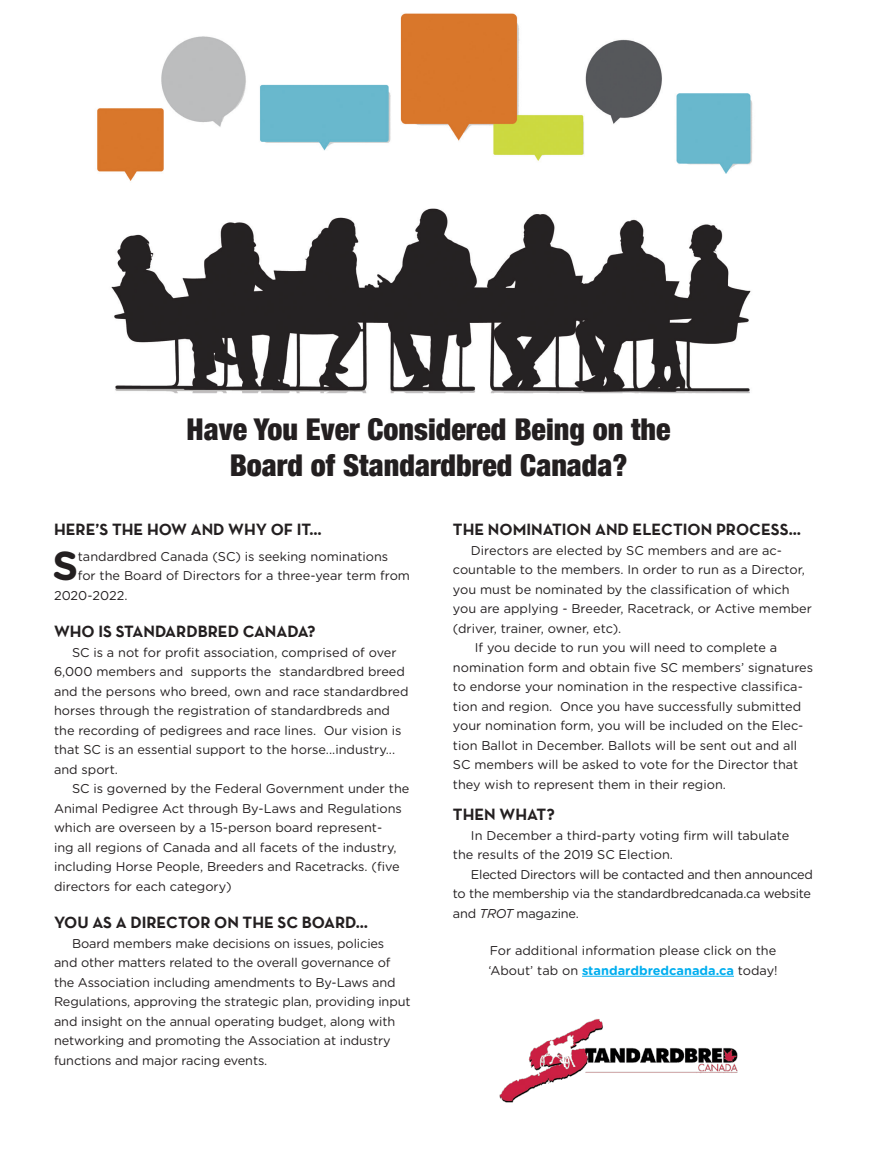
<style>
.page{position:relative;width:878px;height:1175px;background:#fff}
.page>*{position:absolute;margin:0;border:0;box-sizing:border-box;transform-origin:0 0}
.t1{font:700 40.35px "Gotham Rounded";color:#231f20}
.t2{font:900 condensed 30px "Helvetica Neue";color:#231f20}
.t3{font:700 16.5px "Neutra Text";color:#231f20}
.t4{font:12.75px/19.5px "Gotham Rounded";color:#231f20}
.t5{font:12.75px/19.5px "Gotham Rounded";letter-spacing:-.02em;color:#231f20}
.t6{font:700 12.75px "Gotham Rounded";color:#00aeef}
.s1{font-style:italic}
.s2{font-weight:400;color:#231f20}
</style>
<div class="page">
<img style="left:97px;top:13px;width:656px;height:381px">
<img style="left:499px;top:975px;width:239px;height:128px">
<p class="t2" style="left:186px;top:411px;width:485px">Have You Ever Considered Being on the</p>
<p class="t2" style="left:230px;top:447px;width:399px">Board of Standardbred Canada?</p>
<p class="t3" style="left:54px;top:519px;width:269px">HERE’S THE HOW AND WHY OF IT…</p>
<p class="t1" style="left:52px;top:536px;width:27px">S</p>
<p class="t4" style="left:78px;top:546px;width:312px">tandardbred Canada (SC) is seeking nominations</p>
<p class="t4" style="left:78px;top:565px;width:334px">for the Board of Directors for a three-year term from</p>
<p class="t4" style="left:54px;top:585px;width:75px">2020-2022.</p>
<p class="t3" style="left:54px;top:621px;width:263px">WHO IS STANDARDBRED CANADA?</p>
<p class="t4" style="left:54px;top:642px;width:356px;text-indent:18px">SC is a not for profit association, comprised of over 6,000 members and supports the standardbred breed and the persons who breed, own and race standardbred horses through the registration of standardbreds and the recording of pedigrees and race lines. Our vision is that SC is an essential support to the horse...industry... and sport.</p>
<p class="t4" style="left:54px;top:778px;width:357px;text-indent:18px">SC is governed by the Federal Government under the Animal Pedigree Act through By-Laws and Regulations which are overseen by a 15-person board represent-<br>ing all regions of Canada and all facets of the industry, including Horse People, Breeders and Racetracks. (five directors for each category)</p>
<p class="t3" style="left:54px;top:912px;width:315px">YOU AS A DIRECTOR ON THE SC BOARD…</p>
<p class="t4" style="left:54px;top:933px;width:358px;text-indent:18px">Board members make decisions on issues, policies and other matters related to the overall governance of the Association including amendments to By-Laws and Regulations, approving the strategic plan, providing input and insight on the annual operating budget, along with networking and promoting the Association at industry functions and major racing events.</p>
<p class="t3" style="left:453px;top:519px;width:349px">THE NOMINATION AND ELECTION PROCESS…</p>
<p class="t4" style="left:453px;top:540px;width:360px;text-indent:18px">Directors are elected by SC members and are ac&shy;countable to the members. In order to run as a Director, you must be nominated by the classification of which you are applying - Breeder, Racetrack, or Active member (driver, trainer, owner, etc).</p>
<p class="t4" style="left:453px;top:637px;width:362px;text-indent:22px">If you decide to run you will need to complete a nomination form and obtain five SC members’ signatures to endorse your nomination in the respective classifica&shy;tion and region. Once you have successfully submitted your nomination form, you will be included on the Elec&shy;tion Ballot in December. Ballots will be sent out and all SC members will be asked to vote for the Director that they wish to represent them in their region.</p>
<p class="t3" style="left:453px;top:804px;width:103px">THEN WHAT?</p>
<p class="t4" style="left:453px;top:825px;width:338px;text-indent:18px">In December a third-party voting firm will tabulate the results of the 2019 SC Election.</p>
<p class="t5" style="left:453px;top:864px;width:361px;text-indent:18px">Elected Directors will be contacted and then announced to the membership via the standardbredcanada.ca website and <span class="s1">TROT</span> magazine.</p>
<p class="t4" style="left:489px;top:940px;width:288px">For additional information please click on the</p>
<p class="t6" style="left:488px;top:961px;width:290px"><span class="s2">‘About’ tab on</span> standardbredcanada.ca <span class="s2">today!</span></p>
</div>
